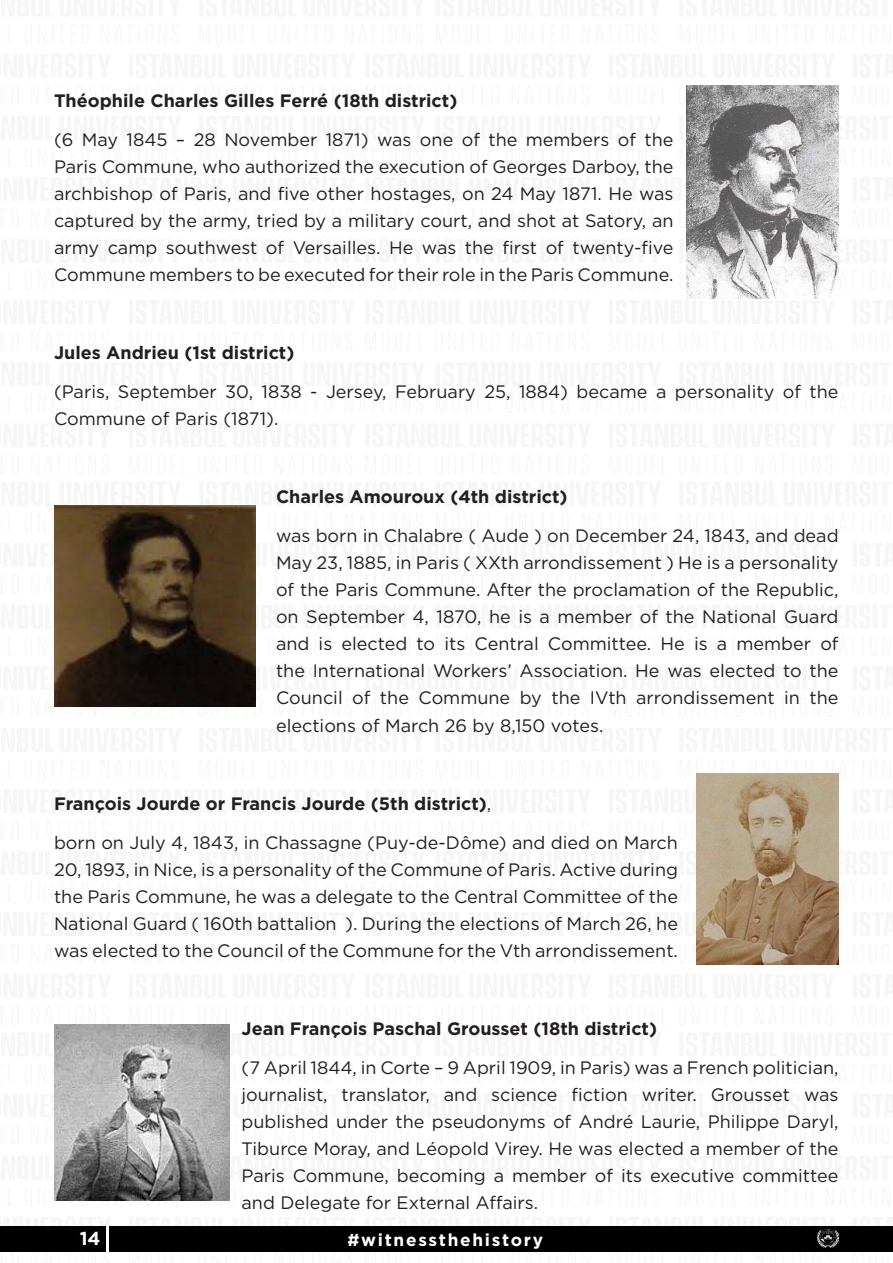
<style>
.page{position:relative;width:893px;height:1263px;background:#fff}
.page>*{position:absolute;margin:0;border:0;box-sizing:border-box;transform-origin:0 0}
.t1{font:700 18.75px "Gotham";color:#fff}
.t2{font:18px/27px "Gotham";color:#231f20;text-align:justify}
.t3{font:700 18px "Gotham";color:#231f20}
.t4{font:700 17.25px "Gotham";letter-spacing:.1em;color:#fff}
.s1{font-weight:700}
</style>
<div class="page">
<div style="left:110px;top:1226px;width:783px;height:25px;background:#000"></div>
<div style="left:0;top:1226px;width:106px;height:25px;background:#000"></div>
<img style="left:817px;top:1230px;width:22px;height:17px">
<img style="left:687px;top:85px;width:152px;height:214px">
<img style="left:54px;top:505px;width:201px;height:202px">
<img style="left:696px;top:774px;width:143px;height:190px">
<img style="left:54px;top:1025px;width:176px;height:175px">
<p class="t3" style="left:54px;top:89px;width:405px">Théophile Charles Gilles Ferré (18th district)</p>
<p class="t2" style="left:54px;top:126px;width:621px">(6 May 1845 – 28 November 1871) was one of the members of the Paris Commune, who authorized the execution of Georges Darboy, the archbishop of Paris, and five other hostages, on 24 May 1871. He was captured by the army, tried by a military court, and shot at Satory, an army camp southwest of Versailles. He was the first of twenty-five Commune members to be executed for their role in the Paris Commune.</p>
<p class="t3" style="left:54px;top:341px;width:242px">Jules Andrieu (1st district)</p>
<p class="t2" style="left:54px;top:378px;width:786px">(Paris, September 30, 1838 - Jersey, February 25, 1884) became a personality of the<br>Commune of Paris (1871).</p>
<p class="t3" style="left:276px;top:485px;width:293px">Charles Amouroux (4th district)</p>
<p class="t2" style="left:276px;top:522px;width:564px">was born in Chalabre ( Aude ) on December 24, 1843, and dead May 23, 1885, in Paris ( XXth arrondissement ) He is a personality of the Paris Commune. After the proclamation of the Republic, on September 4, 1870, he is a member of the National Guard and is elected to its Central Committee. He is a member of the International Workers’ Association. He was elected to the Council of the Commune by the IVth arrondissement in the elections of March 26 by 8,150 votes.</p>
<p class="t2" style="left:54px;top:783px;width:625px;line-height:39px"><span class="s1">François Jourde or Francis Jourde (5th district)</span>,<br>born on July 4, 1843, in Chassagne (Puy-de-Dôme) and died on March</p>
<p class="t2" style="left:54px;top:855px;width:626px">20, 1893, in Nice, is a personality of the Commune of Paris. Active during the Paris Commune, he was a delegate to the Central Committee of the National Guard ( 160th battalion ). During the elections of March 26, he was elected to the Council of the Commune for the Vth arrondissement.</p>
<p class="t3" style="left:242px;top:1016px;width:417px">Jean François Paschal Grousset (18th district)</p>
<p class="t2" style="left:242px;top:1053px;width:599px">(7 April 1844, in Corte – 9 April 1909, in Paris) was a French politician, journalist, translator, and science fiction writer. Grousset was published under the pseudonyms of André Laurie, Philippe Daryl, Tiburce Moray, and Léopold Virey. He was elected a member of the Paris Commune, becoming a member of its executive committee and Delegate for External Affairs.</p>
<p class="t1" style="left:80px;top:1226px;width:22px">14</p>
<p class="t4" style="left:347px;top:1228px;width:197px">#witnessthehistory</p>
</div>
